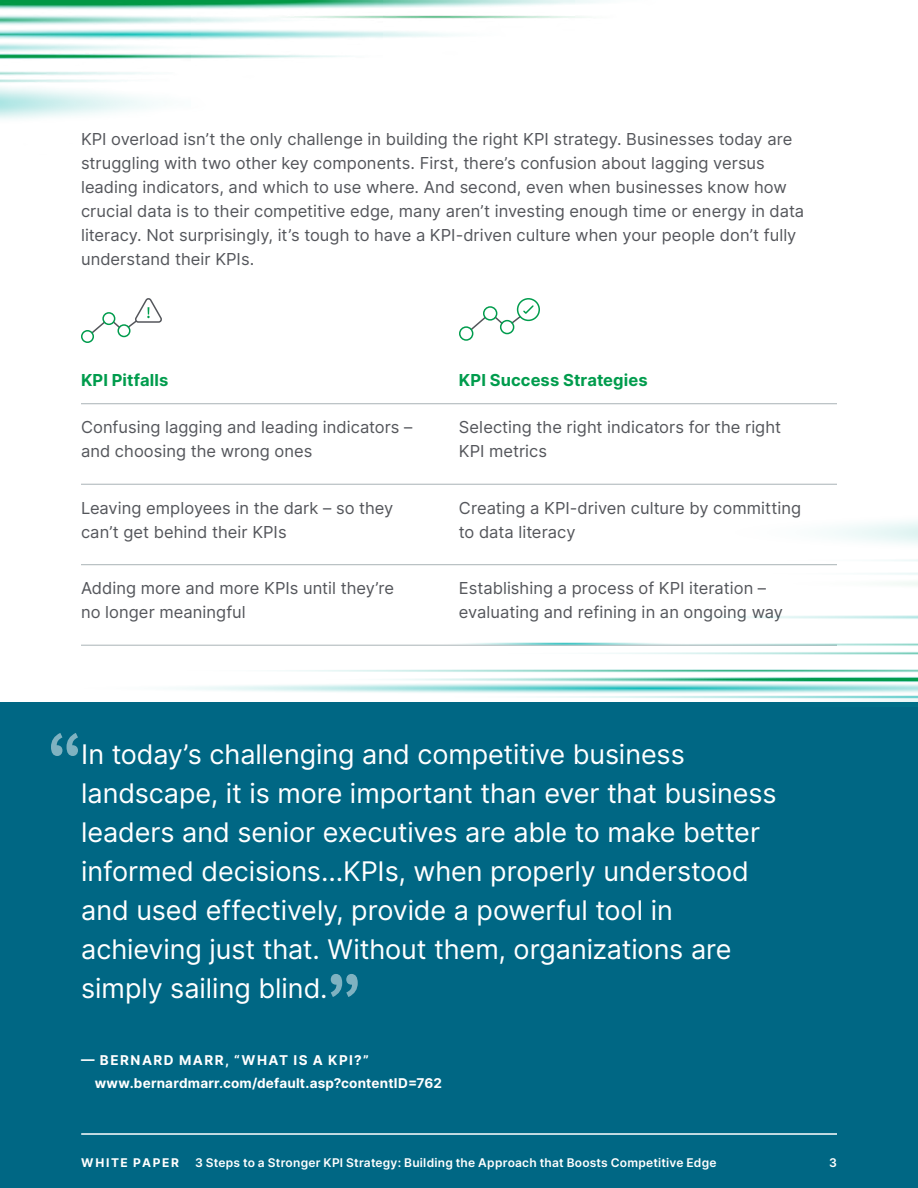
<style>
.page{position:relative;width:918px;height:1188px;background:#fff}
.page>*{position:absolute;margin:0;border:0;box-sizing:border-box;transform-origin:0 0}
.t1{font:27px/39px "Inter";letter-spacing:-.005em;color:#fff}
.t2{font:16.5px/24px "Inter";letter-spacing:.005em;color:#54565b}
.t3{font:700 16.5px "Inter";letter-spacing:.005em;color:#009c4d}
.t4{font:700 13.5px/22.5px "Inter";letter-spacing:.02em;color:#fff}
.t5{font:600 12px "Inter";letter-spacing:.02em;color:#fff}
.t6{font:700 12px "Inter";letter-spacing:.135em;color:#fff}
</style>
<div class="page">
<img style="left:0;top:0;width:602px;height:119px">
<div style="left:0;top:702px;width:918px;height:486px;background:#006784"></div>
<svg style="left:51px;top:733px;width:27px;height:23px"></svg>
<hr style="left:81px;top:403px;width:378px;height:1px;background:#a9b3b6">
<hr style="left:459px;top:403px;width:378px;height:1px;background:#a9b3b6">
<hr style="left:81px;top:484px;width:378px;height:1px;background:#a9b3b6">
<hr style="left:459px;top:484px;width:378px;height:1px;background:#a9b3b6">
<hr style="left:81px;top:564px;width:378px;height:1px;background:#a9b3b6">
<hr style="left:459px;top:564px;width:378px;height:1px;background:#a9b3b6">
<hr style="left:81px;top:645px;width:378px;height:1px;background:#a9b3b6">
<svg style="left:81px;top:298px;width:81px;height:45px"></svg>
<svg style="left:459px;top:298px;width:81px;height:43px"></svg>
<svg style="left:176px;top:669px;width:742px;height:33px"></svg>
<svg style="left:715px;top:615px;width:203px;height:4px"></svg>
<svg style="left:264px;top:642px;width:654px;height:13px"></svg>
<svg style="left:465px;top:521px;width:453px;height:65px"></svg>
<svg style="left:331px;top:974px;width:27px;height:23px"></svg>
<hr style="left:81px;top:1133px;width:756px;height:2px;background:#fff">
<p class="t2" style="left:81px;top:127px;width:725px">KPI overload isn’t the only challenge in building the right KPI strategy. Businesses today are struggling with two other key components. First, there’s confusion about lagging versus leading indicators, and which to use where. And second, even when businesses know how crucial data is to their competitive edge, many aren’t investing enough time or energy in data literacy. Not surprisingly, it’s tough to have a KPI-driven culture when your people don’t fully understand their KPIs.</p>
<p class="t3" style="left:81px;top:368px;width:89px">KPI Pitfalls</p>
<p class="t3" style="left:459px;top:368px;width:190px">KPI Success Strategies</p>
<p class="t2" style="left:81px;top:415px;width:333px">Confusing lagging and leading indicators – and choosing the wrong ones</p>
<p class="t2" style="left:459px;top:415px;width:324px">Selecting the right indicators for the right<br>KPI metrics</p>
<p class="t2" style="left:81px;top:495px;width:314px">Leaving employees in the dark – so they can’t get behind their KPIs</p>
<p class="t2" style="left:459px;top:495px;width:344px">Creating a KPI-driven culture by committing to data literacy</p>
<p class="t2" style="left:81px;top:576px;width:315px">Adding more and more KPIs until they’re no longer meaningful</p>
<p class="t2" style="left:459px;top:576px;width:326px">Establishing a process of KPI iteration – evaluating and refining in an ongoing way</p>
<p class="t1" style="left:81px;top:734px;width:697px">In today’s challenging and competitive business landscape, it is more important than ever that business leaders and senior executives are able to make better informed decisions…KPIs, when properly understood and used effectively, provide a powerful tool in achieving just that. Without them, organizations are simply sailing blind.</p>
<p class="t4" style="left:95px;top:1048px;width:349px;text-indent:-14px">— BERNARD MARR, “WHAT IS A KPI?” www.bernardmarr.com/default.asp?contentID=762</p>
<p class="t6" style="left:81px;top:1153px;width:99px">WHITE PAPER</p>
<p class="t5" style="left:195px;top:1153px;width:523px">3 Steps to a Stronger KPI Strategy: Building the Approach that Boosts Competitive Edge</p>
<p class="t5" style="left:829px;top:1153px;width:9px">3</p>
</div>
